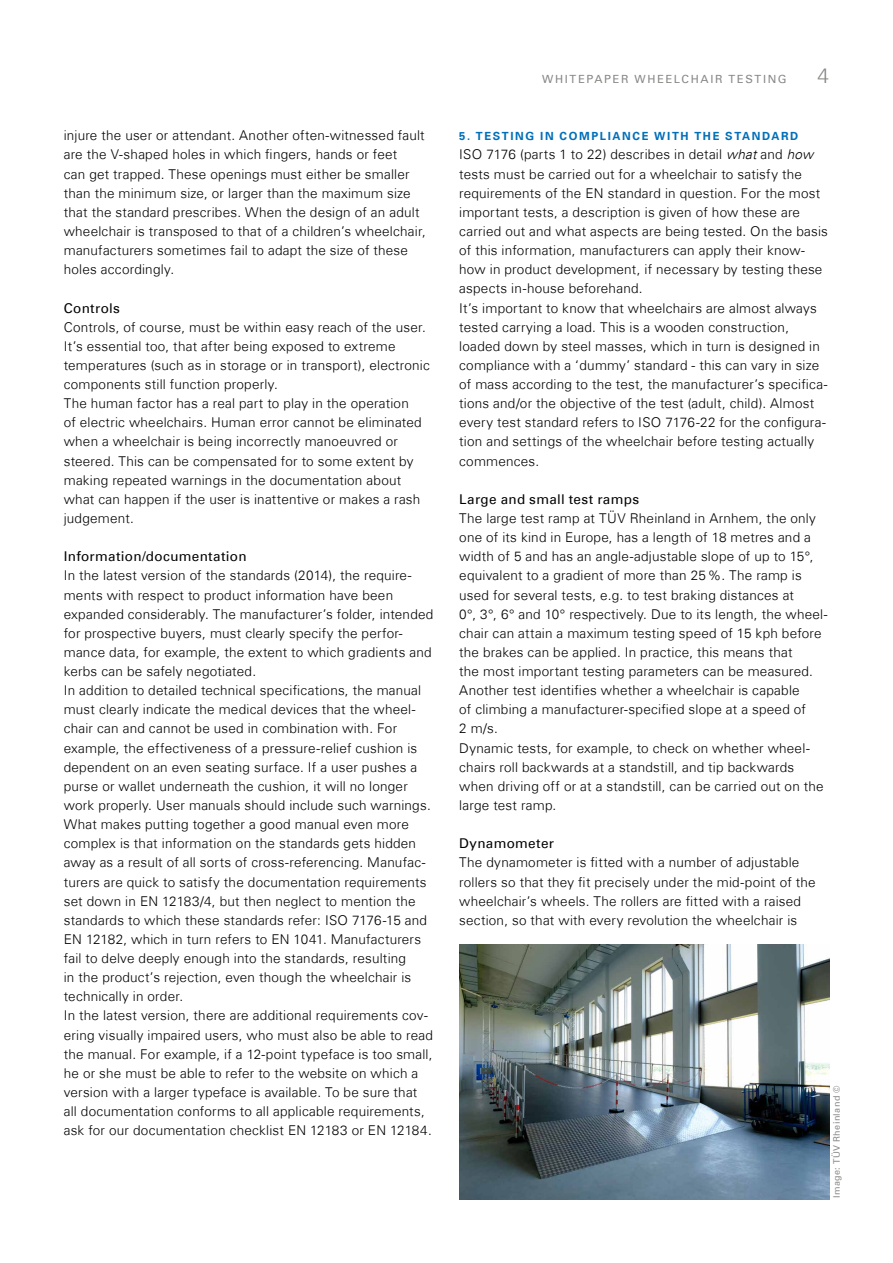
<style>
.page{position:relative;width:893px;height:1263px;background:#fff}
.page>*{position:absolute;margin:0;border:0;box-sizing:border-box;transform-origin:0 0}
.t1{font:300 21px "Univers Com 45";color:#878786}
.t2{font:300 13.5px/19.2px "Univers Com 45";letter-spacing:.015em;color:#000}
.t3{font:13.5px "Univers Com 55 Roman";letter-spacing:.025em;color:#000}
.t4{font:700 11.25px "Univers Com 65";letter-spacing:.145em;color:#006fb9}
.t5{font:11.25px "Univers Com 55 Roman";letter-spacing:.145em;color:#878786}
.t6{font:9px "Univers Com 55 Roman";letter-spacing:.045em;color:#878786}
.s1{font-style:italic}
</style>
<div class="page">
<img style="left:459px;top:944px;width:370px;height:255px">
<p class="t2" style="left:64px;top:126px;width:363px">injure the user or attendant. Another often-witnessed fault are the V-shaped holes in which fingers, hands or feet<br>can get trapped. These openings must either be smaller than the minimum size, or larger than the maximum size that the standard prescribes. When the design of an adult wheelchair is transposed to that of a children’s wheelchair, manufacturers sometimes fail to adapt the size of these holes accordingly.</p>
<p class="t3" style="left:64px;top:300px;width:58px">Controls</p>
<p class="t2" style="left:64px;top:317px;width:368px">Controls, of course, must be within easy reach of the user.<br>It’s essential too, that after being exposed to extreme temperatures (such as in storage or in transport), electronic components still function properly.<br>The human factor has a real part to play in the operation<br>of electric wheelchairs. Human error cannot be eliminated when a wheelchair is being incorrectly manoeuvred or steered. This can be compensated for to some extent by making repeated warnings in the documentation about what can happen if the user is inattentive or makes a rash judgement.</p>
<p class="t3" style="left:64px;top:548px;width:184px">Information/documentation</p>
<p class="t2" style="left:64px;top:566px;width:371px">In the latest version of the standards (2014), the require&shy;ments with respect to product information have been expanded considerably. The manufacturer’s folder, intended for prospective buyers, must clearly specify the perfor&shy;mance data, for example, the extent to which gradients and kerbs can be safely negotiated.<br>In addition to detailed technical specifications, the manual must clearly indicate the medical devices that the wheel&shy;chair can and cannot be used in combination with. For example, the effectiveness of a pressure-relief cushion is dependent on an even seating surface. If a user pushes a purse or wallet underneath the cushion, it will no longer work properly. User manuals should include such warnings.<br>What makes putting together a good manual even more complex is that information on the standards gets hidden away as a result of all sorts of cross-referencing. Manufac&shy;turers are quick to satisfy the documentation requirements set down in EN 12183/4, but then neglect to mention the standards to which these standards refer: ISO 7176-15 and EN 12182, which in turn refers to EN 1041. Manufacturers fail to delve deeply enough into the standards, resulting<br>in the product’s rejection, even though the wheelchair is technically in order.<br>In the latest version, there are additional requirements cov&shy;ering visually impaired users, who must also be able to read the manual. For example, if a 12-point typeface is too small, he or she must be able to refer to the website on which a version with a larger typeface is available. To be sure that all documentation conforms to all applicable requirements, ask for our documentation checklist EN 12183 or EN 12184.</p>
<p class="t5" style="left:542px;top:72px;width:246px">WHITEPAPER WHEELCHAIR TESTING</p>
<h1 class="t1" style="left:817px;top:63px;width:13px">4</h1>
<p class="t4" style="left:459px;top:130px;width:341px">5. TESTING IN COMPLIANCE WITH THE STANDARD</p>
<p class="t2" style="left:459px;top:145px;width:370px">ISO 7176 (parts 1 to 22) describes in detail <span class="s1">what</span> and <span class="s1">how </span>tests must be carried out for a wheelchair to satisfy the requirements of the EN standard in question. For the most important tests, a description is given of how these are carried out and what aspects are being tested. On the basis of this information, manufacturers can apply their know&shy;how in product development, if necessary by testing these aspects in-house beforehand.<br>It’s important to know that wheelchairs are almost always tested carrying a load. This is a wooden construction, loaded down by steel masses, which in turn is designed in compliance with a ‘dummy’ standard - this can vary in size of mass according to the test, the manufacturer’s specifica&shy;tions and/or the objective of the test (adult, child). Almost every test standard refers to ISO 7176-22 for the configura&shy;tion and settings of the wheelchair before testing actually commences.</p>
<p class="t3" style="left:459px;top:491px;width:181px">Large and small test ramps</p>
<p class="t2" style="left:459px;top:509px;width:370px">The large test ramp at TÜV Rheinland in Arnhem, the only one of its kind in Europe, has a length of 18 metres and a width of 5 and has an angle-adjustable slope of up to 15°, equivalent to a gradient of more than 25%. The ramp is used for several tests, e.g. to test braking distances at<br>0°, 3°, 6° and 10° respectively. Due to its length, the wheel&shy;chair can attain a maximum testing speed of 15 kph before the brakes can be applied. In practice, this means that<br>the most important testing parameters can be measured.<br>Another test identifies whether a wheelchair is capable<br>of climbing a manufacturer-specified slope at a speed of<br>2 m/s.<br>Dynamic tests, for example, to check on whether wheel&shy;chairs roll backwards at a standstill, and tip backwards when driving off or at a standstill, can be carried out on the large test ramp.</p>
<p class="t3" style="left:459px;top:835px;width:96px">Dynamometer</p>
<p class="t2" style="left:459px;top:853px;width:358px">The dynamometer is fitted with a number of adjustable rollers so that they fit precisely under the mid-point of the wheelchair’s wheels. The rollers are fitted with a raised section, so that with every revolution the wheelchair is</p>
<p class="t6" style="left:831px;top:1198px;width:114px;rotate:-90deg">Image: TÜV Rheinland ©</p>
</div>
